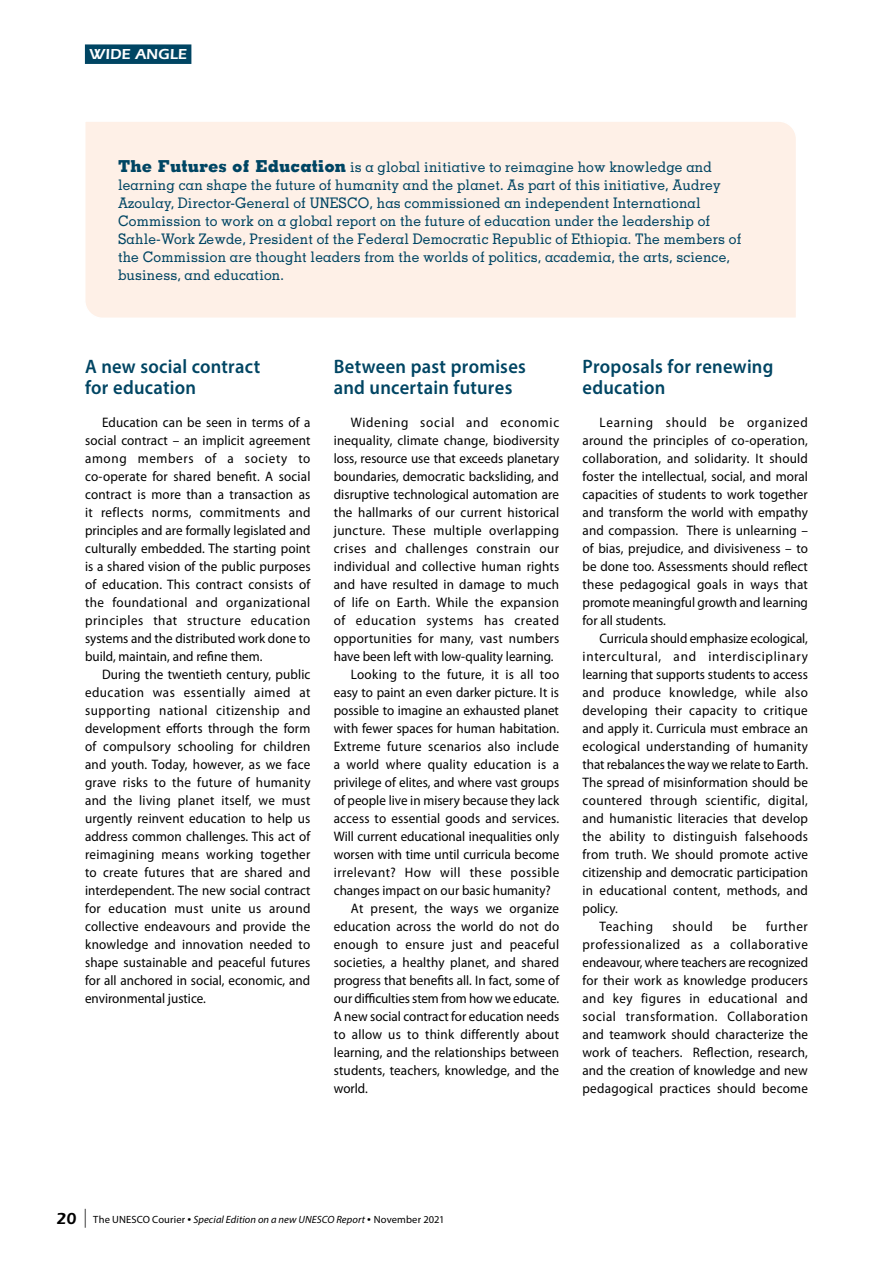
<style>
.page{position:relative;width:893px;height:1263px;background:#fff}
.page>*{position:absolute;margin:0;border:0;box-sizing:border-box;transform-origin:0 0}
.t1{font:600 19.5px/21px "Myriad Pro";letter-spacing:.015em;color:#004563;scale:.95 1}
.t2{font:600 15px "ITC Eras Std";letter-spacing:.01em;color:#fff}
.t3{font:500 14.55px/18px "Memphis LT Std";letter-spacing:.01em;color:#004563;scale:.95 1}
.t4{font:13.8px/18px "Myriad Pro";letter-spacing:.01em;color:#000;text-align:justify;scale:.95 1}
.t5{font:13.8px "Myriad Pro";letter-spacing:.03em;color:#000;scale:.95 1}
.t6{font:13.8px "Myriad Pro";letter-spacing:.035em;color:#000;scale:.95 1}
.t7{font:13.8px "Myriad Pro";letter-spacing:.055em;color:#000;scale:.95 1}
.t8{font:13.8px "Myriad Pro";letter-spacing:.045em;color:#000;scale:.95 1}
.t9{font:13.8px "Myriad Pro";letter-spacing:-.01em;color:#000;scale:.95 1}
.t10{font:italic 10.5px "Myriad Pro";letter-spacing:.01em;color:#000}
.s1{font-weight:800;font-size:16.5px}
.s2{font-family:"ITC Eras Std";font-weight:600;font-style:normal;font-size:16.5px}
.s3{font-style:normal;font-size:18.9px}
.s4{font-style:normal}
.s5{font-style:normal;font-size:13.5px}
</style>
<div class="page">
<div style="left:85px;top:44px;width:106px;height:20px;background:#004563"></div>
<div style="left:85px;top:122px;width:711px;height:196px;background:#fef0e7"></div>
<p class="t2" style="left:89px;top:46px;width:99px">WIDE ANGLE</p>
<p class="t3" style="left:118px;top:158px;width:658px"><span class="s1">The Futures of Education</span> is a global initiative to reimagine how knowledge and learning can shape the future of humanity and the planet. As part of this initiative, Audrey Azoulay, Director-General of UNESCO, has commissioned an independent International Commission to work on a global report on the future of education under the leadership of Sahle-Work Zewde, President of the Federal Democratic Republic of Ethiopia. The members of the Commission are thought leaders from the worlds of politics, academia, the arts, science, business, and education.</p>
<h1 class="t1" style="left:85px;top:356px;width:186px">A new social contract for education</h1>
<p class="t4" style="left:85px;top:413px;width:239px;text-indent:17px">Education can be seen in terms of a social contract – an implicit agreement among members of a society to co-operate for shared benefit. A social contract is more than a transaction as it reflects norms, commitments and principles and are formally legislated and culturally embedded. The starting point is a shared vision of the public purposes of education. This contract consists of the foundational and organizational principles that structure education systems and the distributed work done to build, maintain, and refine them.</p>
<p class="t4" style="left:85px;top:665px;width:239px;text-indent:17px">During the twentieth century, public education was essentially aimed at supporting national citizenship and development efforts through the form of compulsory schooling for children and youth. Today, however, as we face grave risks to the future of humanity and the living planet itself, we must urgently reinvent education to help us address common challenges. This act of reimagining means working together to create futures that are shared and interdependent. The new social contract for education must unite us around collective endeavours and provide the knowledge and innovation needed to shape sustainable and peaceful futures for all anchored in social, economic, and environmental justice.</p>
<h1 class="t1" style="left:334px;top:356px;width:204px">Between past promises and uncertain futures</h1>
<p class="t7" style="left:351px;top:414px;width:221px">Widening social and economic</p>
<p class="t4" style="left:334px;top:431px;width:239px">inequality, climate change, biodiversity</p>
<p class="t4" style="left:334px;top:449px;width:239px">loss, resource use that exceeds planetary</p>
<p class="t4" style="left:334px;top:467px;width:239px">boundaries, democratic backsliding, and</p>
<p class="t4" style="left:334px;top:485px;width:239px">disruptive technological automation are</p>
<p class="t4" style="left:334px;top:503px;width:239px">the hallmarks of our current historical</p>
<p class="t5" style="left:334px;top:522px;width:239px">juncture. These multiple overlapping</p>
<p class="t6" style="left:334px;top:540px;width:239px">crises and challenges constrain our</p>
<p class="t4" style="left:334px;top:557px;width:239px">individual and collective human rights</p>
<p class="t4" style="left:334px;top:575px;width:239px">and have resulted in damage to much</p>
<p class="t4" style="left:334px;top:593px;width:239px">of life on Earth. While the expansion</p>
<p class="t8" style="left:334px;top:612px;width:239px">of education systems has created</p>
<p class="t4" style="left:334px;top:629px;width:239px">opportunities for many, vast numbers</p>
<p class="t4" style="left:334px;top:647px;width:233px">have been left with low-quality learning.</p>
<p class="t4" style="left:351px;top:665px;width:221px">Looking to the future, it is all too</p>
<p class="t4" style="left:334px;top:683px;width:239px">easy to paint an even darker picture. It is</p>
<p class="t4" style="left:334px;top:701px;width:239px">possible to imagine an exhausted planet</p>
<p class="t4" style="left:334px;top:719px;width:239px">with fewer spaces for human habitation.</p>
<p class="t4" style="left:334px;top:737px;width:239px">Extreme future scenarios also include</p>
<p class="t4" style="left:334px;top:755px;width:239px">a world where quality education is a</p>
<p class="t4" style="left:334px;top:773px;width:239px">privilege of elites, and where vast groups</p>
<p class="t4" style="left:334px;top:791px;width:239px">of people live in misery because they lack</p>
<p class="t4" style="left:334px;top:809px;width:239px">access to essential goods and services.</p>
<p class="t4" style="left:334px;top:827px;width:239px">Will current educational inequalities only</p>
<p class="t4" style="left:334px;top:845px;width:239px">worsen with time until curricula become</p>
<p class="t6" style="left:334px;top:864px;width:239px">irrelevant? How will these possible</p>
<p class="t4" style="left:334px;top:881px;width:230px">changes impact on our basic humanity?</p>
<p class="t4" style="left:351px;top:899px;width:221px">At present, the ways we organize</p>
<p class="t4" style="left:334px;top:917px;width:239px">education across the world do not do</p>
<p class="t5" style="left:334px;top:936px;width:239px">enough to ensure just and peaceful</p>
<p class="t4" style="left:334px;top:953px;width:239px">societies, a healthy planet, and shared</p>
<p class="t4" style="left:334px;top:971px;width:239px">progress that benefits all. In fact, some of</p>
<p class="t9" style="left:334px;top:990px;width:239px">our difficulties stem from how we educate.</p>
<p class="t4" style="left:334px;top:1007px;width:239px">A new social contract for education needs</p>
<p class="t4" style="left:334px;top:1025px;width:239px">to allow us to think differently about</p>
<p class="t4" style="left:334px;top:1043px;width:239px">learning, and the relationships between</p>
<p class="t4" style="left:334px;top:1061px;width:239px">students, teachers, knowledge, and the</p>
<p class="t4" style="left:334px;top:1079px;width:37px">world.</p>
<h1 class="t1" style="left:583px;top:356px;width:202px">Proposals for renewing education</h1>
<p class="t4" style="left:583px;top:413px;width:239px;text-indent:17px">Learning should be organized around the principles of co-operation, collaboration, and solidarity. It should foster the intellectual, social, and moral capacities of students to work together and transform the world with empathy and compassion. There is unlearning – of bias, prejudice, and divisiveness – to be done too. Assessments should reflect these pedagogical goals in ways that promote meaningful growth and learning for all students.</p>
<p class="t4" style="left:600px;top:629px;width:221px">Curricula should emphasize ecological,</p>
<p class="t7" style="left:583px;top:648px;width:239px">intercultural, and interdisciplinary</p>
<p class="t4" style="left:583px;top:665px;width:239px">learning that supports students to access</p>
<p class="t5" style="left:583px;top:684px;width:239px">and produce knowledge, while also</p>
<p class="t4" style="left:583px;top:701px;width:239px">developing their capacity to critique</p>
<p class="t4" style="left:583px;top:719px;width:239px">and apply it. Curricula must embrace an</p>
<p class="t4" style="left:583px;top:737px;width:239px">ecological understanding of humanity</p>
<p class="t4" style="left:583px;top:755px;width:239px">that rebalances the way we relate to Earth.</p>
<p class="t4" style="left:583px;top:773px;width:239px">The spread of misinformation should be</p>
<p class="t5" style="left:583px;top:792px;width:239px">countered through scientific, digital,</p>
<p class="t4" style="left:583px;top:809px;width:239px">and humanistic literacies that develop</p>
<p class="t5" style="left:583px;top:828px;width:239px">the ability to distinguish falsehoods</p>
<p class="t4" style="left:583px;top:845px;width:239px">from truth. We should promote active</p>
<p class="t4" style="left:583px;top:863px;width:239px">citizenship and democratic participation</p>
<p class="t4" style="left:583px;top:881px;width:239px">in educational content, methods, and</p>
<p class="t4" style="left:583px;top:899px;width:39px">policy.</p>
<p class="t8" style="left:600px;top:918px;width:58px">Teaching</p>
<p class="t4" style="left:672px;top:917px;width:44px">should</p>
<p class="t4" style="left:732px;top:917px;width:17px">be</p>
<p class="t4" style="left:583px;top:917px;width:239px;text-indent:184px">further professionalized as a collaborative endeavour, where teachers are recognized for their work as knowledge producers and key figures in educational and social transformation. Collaboration and teamwork should characterize the work of teachers. Reflection, research, and the creation of knowledge and new pedagogical practices should become</p>
<p class="t10" style="left:56px;top:1212px;width:390px"><span class="s2">20</span> <span class="s3">|</span> <span class="s4">The UNESCO Courier</span> <span class="s5">•</span> Special Edition on a new UNESCO Report <span class="s5">•</span> <span class="s4">November 2021</span></p>
</div>
